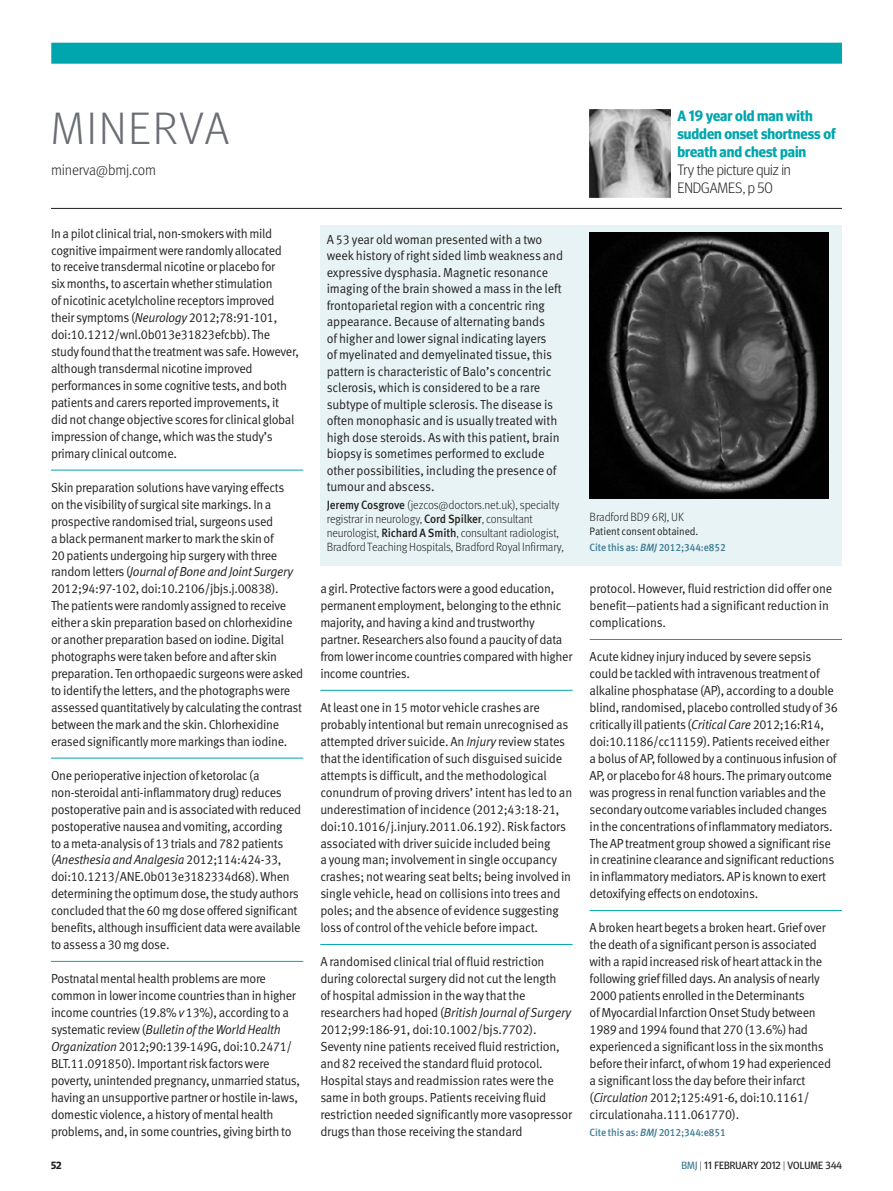
<style>
.page{position:relative;width:893px;height:1191px;background:#fff}
.page>*{position:absolute;margin:0;border:0;box-sizing:border-box;transform-origin:0 0}
.t1{font:300 45px "Meta Headline OT";letter-spacing:.06em;color:#6a6d73}
.endgame_sans_text{font:700 15px/18px "Meta Headline OT";color:#00a6ad}
.endgame_sans_text-2{font:300 15px/18px "Meta Headline OT";letter-spacing:-.005em;color:#231f20}
.section_start_info{font:300 15px "Meta Pro";letter-spacing:-.015em;color:#231f20;scale:.95 1}
.minerva_text{font:13.05px/17px "Meta Pro Normal";letter-spacing:-.025em;color:#231f20;scale:.95 1}
.citation{font:13.05px/16.5px "Meta Pro Normal";letter-spacing:-.01em;color:#231f20;scale:.95 1}
.Author_details{font:300 12px/14.2px "Meta Pro";letter-spacing:-.01em;color:#231f20;scale:.95 1}
.acknol_sup_cor_to__r{font:10.8px "Meta Pro Normal";letter-spacing:-.01em;color:#231f20;scale:.93 1}
.citation-2{font:500 10.5px "Meta Pro";letter-spacing:-.01em;color:#3c7b93;scale:.95 1}
.t2{font:10.5px "Meta Headline OT";letter-spacing:.01em;color:#231f20}
.t3{font:700 10.5px "Meta Headline OT";color:#231f20}
.s1{font-style:italic}
.s2{font-weight:500}
.s3{color:#3c7b93}
.s4{font-weight:300}
</style>
<div class="page">
<div style="left:51px;top:43px;width:791px;height:21px;background:#00a6ad"></div>
<hr style="left:51px;top:208px;width:791px;height:1px;background:#231f20">
<img style="left:590px;top:110px;width:80px;height:87px">
<hr style="left:51px;top:470px;width:252px;height:1px;background:#00a6ad">
<hr style="left:51px;top:757px;width:252px;height:1px;background:#00a6ad">
<hr style="left:51px;top:961px;width:252px;height:1px;background:#00a6ad">
<hr style="left:320px;top:690px;width:253px;height:1px;background:#00a6ad">
<hr style="left:320px;top:944px;width:253px;height:1px;background:#00a6ad">
<hr style="left:590px;top:639px;width:252px;height:1px;background:#00a6ad">
<hr style="left:590px;top:910px;width:252px;height:1px;background:#00a6ad">
<div style="left:320px;top:225px;width:522px;height:341px;background:#e7f3f4"></div>
<img style="left:590px;top:233px;width:238px;height:266px">
<p class="t1" style="left:51px;top:101px;width:180px">MINERVA</p>
<p class="section_start_info" style="left:51px;top:159px;width:112px">minerva@bmj.com</p>
<p class="minerva_text" style="left:51px;top:224px;width:263px">In a pilot clinical trial, non-smokers with mild cognitive impairment were randomly allocated<br>to receive transdermal nicotine or placebo for<br>six months, to ascertain whether stimulation<br>of nicotinic acetylcholine receptors improved their symptoms (<span class="s1">Neurology</span> 2012;78:91-101, doi:10.1212/wnl.0b013e31823efcbb). The study found that the treatment was safe. However, although transdermal nicotine improved performances in some cognitive tests, and both patients and carers reported improvements, it did not change objective scores for clinical global impression of change, which was the study’s primary clinical outcome.</p>
<p class="minerva_text" style="left:51px;top:478px;width:267px">Skin preparation solutions have varying effects<br>on the visibility of surgical site markings. In a prospective randomised trial, surgeons used<br>a black permanent marker to mark the skin of<br>20 patients undergoing hip surgery with three random letters (<span class="s1">Journal of Bone and Joint Surgery </span>2012;94:97-102, doi:10.2106/jbjs.j.00838).<br>The patients were randomly assigned to receive either a skin preparation based on chlorhexidine or another preparation based on iodine. Digital photographs were taken before and after skin preparation. Ten orthopaedic surgeons were asked to identify the letters, and the photographs were assessed quantitatively by calculating the contrast between the mark and the skin. Chlorhexidine erased significantly more markings than iodine.</p>
<p class="minerva_text" style="left:51px;top:766px;width:265px">One perioperative injection of ketorolac (a non-steroidal anti-inflammatory drug) reduces postoperative pain and is associated with reduced postoperative nausea and vomiting, according<br>to a meta-analysis of 13 trials and 782 patients (<span class="s1">Anesthesia and Analgesia</span> 2012;114:424-33, doi:10.1213/ANE.0b013e3182334d68). When determining the optimum dose, the study authors concluded that the 60 mg dose offered significant benefits, although insufficient data were available to assess a 30 mg dose.</p>
<p class="minerva_text" style="left:51px;top:969px;width:264px">Postnatal mental health problems are more common in lower income countries than in higher income countries (19.8% <span class="s1">v</span> 13%), according to a systematic review (<span class="s1">Bulletin of the World Health Organization</span> 2012;90:139-149G, doi:10.2471/ BLT.11.091850). Important risk factors were poverty, unintended pregnancy, unmarried status, having an unsupportive partner or hostile in-laws, domestic violence, a history of mental health problems, and, in some countries, giving birth to</p>
<p class="citation" style="left:327px;top:230px;width:250px">A 53 year old woman presented with a two week history of right sided limb weakness and expressive dysphasia. Magnetic resonance imaging of the brain showed a mass in the left frontoparietal region with a concentric ring appearance. Because of alternating bands<br>of higher and lower signal indicating layers<br>of myelinated and demyelinated tissue, this pattern is characteristic of Balo’s concentric sclerosis, which is considered to be a rare subtype of multiple sclerosis. The disease is often monophasic and is usually treated with high dose steroids. As with this patient, brain biopsy is sometimes performed to exclude other possibilities, including the presence of tumour and abscess.</p>
<p class="Author_details" style="left:327px;top:497px;width:251px"><span class="s2">Jeremy Cosgrove</span> (jezcos@doctors.net.uk), specialty registrar in neurology, <span class="s2">Cord Spilker</span>, consultant neurologist, <span class="s2">Richard A Smith</span>, consultant radiologist, Bradford Teaching Hospitals, Bradford Royal Infirmary,</p>
<p class="minerva_text" style="left:320px;top:579px;width:267px">a girl. Protective factors were a good education, permanent employment, belonging to the ethnic majority, and having a kind and trustworthy partner. Researchers also found a paucity of data from lower income countries compared with higher income countries.</p>
<p class="minerva_text" style="left:320px;top:698px;width:267px">At least one in 15 motor vehicle crashes are probably intentional but remain unrecognised as attempted driver suicide. An <span class="s1">Injury</span> review states that the identification of such disguised suicide attempts is difficult, and the methodological conundrum of proving drivers’ intent has led to an underestimation of incidence (2012;43:18-21, doi:10.1016/j.injury.2011.06.192). Risk factors associated with driver suicide included being<br>a young man; involvement in single occupancy crashes; not wearing seat belts; being involved in single vehicle, head on collisions into trees and poles; and the absence of evidence suggesting loss of control of the vehicle before impact.</p>
<p class="minerva_text" style="left:320px;top:952px;width:267px">A randomised clinical trial of fluid restriction during colorectal surgery did not cut the length<br>of hospital admission in the way that the researchers had hoped (<span class="s1">British Journal of Surgery </span>2012;99:186-91, doi:10.1002/bjs.7702).<br>Seventy nine patients received fluid restriction, and 82 received the standard fluid protocol.<br>Hospital stays and readmission rates were the same in both groups. Patients receiving fluid restriction needed significantly more vasopressor drugs than those receiving the standard</p>
<p class="endgame_sans_text" style="left:677px;top:107px;width:160px">A 19 year old man with sudden onset shortness of breath and chest pain</p>
<p class="endgame_sans_text-2" style="left:677px;top:161px;width:115px">Try the picture quiz in<br>ENDGAMES, p 50</p>
<p class="Author_details" style="left:590px;top:509px;width:101px">Bradford BD9 6RJ, UK</p>
<p class="acknol_sup_cor_to__r" style="left:590px;top:523px;width:119px">Patient consent obtained.</p>
<p class="citation-2" style="left:590px;top:539px;width:145px">Cite this as: <span class="s1">BMJ</span> 2012;344:e852</p>
<p class="minerva_text" style="left:590px;top:579px;width:257px">protocol. However, fluid restriction did offer one benefit—patients had a significant reduction in complications.</p>
<p class="minerva_text" style="left:590px;top:647px;width:263px">Acute kidney injury induced by severe sepsis could be tackled with intravenous treatment of alkaline phosphatase (AP), according to a double blind, randomised, placebo controlled study of 36 critically ill patients (<span class="s1">Critical Care</span> 2012;16:R14, doi:10.1186/cc11159). Patients received either a bolus of AP, followed by a continuous infusion of AP, or placebo for 48 hours. The primary outcome was progress in renal function variables and the secondary outcome variables included changes in the concentrations of inflammatory mediators.<br>The AP treatment group showed a significant rise in creatinine clearance and significant reductions in inflammatory mediators. AP is known to exert detoxifying effects on endotoxins.</p>
<p class="minerva_text" style="left:590px;top:918px;width:256px">A broken heart begets a broken heart. Grief over the death of a significant person is associated with a rapid increased risk of heart attack in the following grief filled days. An analysis of nearly 2000 patients enrolled in the Determinants<br>of Myocardial Infarction Onset Study between 1989 and 1994 found that 270 (13.6%) had experienced a significant loss in the six months before their infarct, of whom 19 had experienced a significant loss the day before their infarct (<span class="s1">Circulation</span> 2012;125:491-6, doi:10.1161/ circulationaha.111.061770).</p>
<p class="citation-2" style="left:590px;top:1124px;width:145px">Cite this as: <span class="s1">BMJ</span> 2012;344:e851</p>
<p class="t3" style="left:51px;top:1159px;width:12px">52</p>
<p class="t2" style="left:681px;top:1159px;width:162px"><span class="s3">BMJ</span> <span class="s4">|</span> 11 FEBRUARY 2012 <span class="s4">|</span> VOLUME 344</p>
</div>
